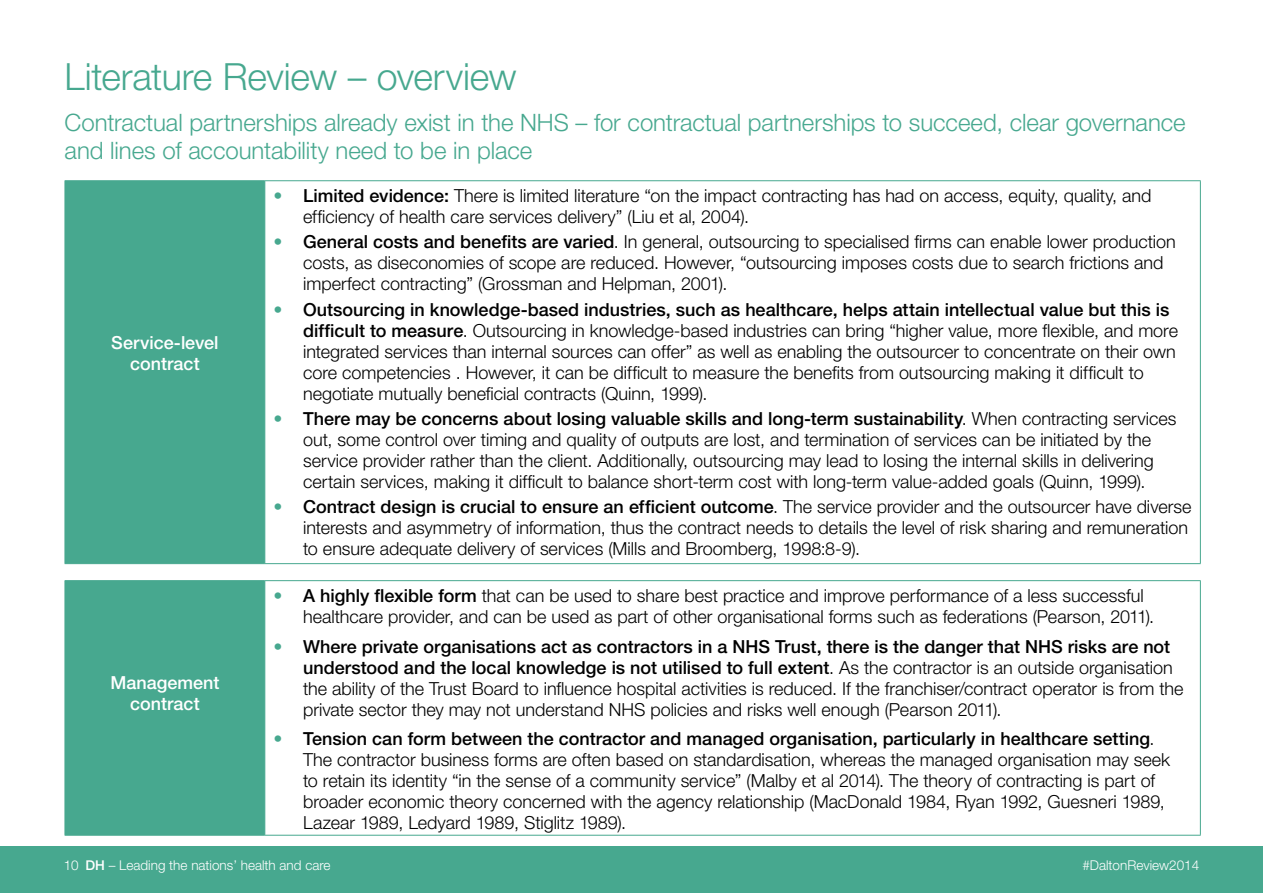
<style>
.page{position:relative;width:1263px;height:893px;background:#fff}
.page>*{position:absolute;margin:0;border:0;box-sizing:border-box;transform-origin:0 0}
.A_Chapter_heading{font:300 37.5px "Helvetica Neue LT Std";letter-spacing:-.005em;color:#47a88f}
.B_Heading{font:300 24px/28.5px "Helvetica Neue LT Std";letter-spacing:-.005em;color:#47a88f}
.t1{font:300 18px/21px "Helvetica Neue LT Std";color:#000}
.C_Heading{font:500 18px/21px "Helvetica Neue LT Std";color:#fff;text-align:center}
.t2{font:300 13.5px "Helvetica Neue LT Std";color:#fff}
.s1{color:#47a88f}
.s2{font-weight:500}
</style>
<div class="page">
<div style="left:0;top:846px;width:1263px;height:47px;background:#47a88f"></div>
<div style="left:65px;top:181px;width:200px;height:654px;background:#47a88f"></div>
<hr style="left:265px;top:180px;width:936px;height:1px;background:#47a88f">
<hr style="left:1200px;top:181px;width:1px;height:382px;background:#47a88f">
<hr style="left:265px;top:563px;width:936px;height:1px;background:#47a88f">
<hr style="left:265px;top:580px;width:936px;height:1px;background:#47a88f">
<hr style="left:1200px;top:581px;width:1px;height:254px;background:#47a88f">
<hr style="left:265px;top:835px;width:936px;height:1px;background:#47a88f">
<hr style="left:65px;top:180px;width:200px;height:1px;background:#47a88f">
<hr style="left:65px;top:181px;width:1px;height:382px;background:#47a88f">
<hr style="left:264px;top:181px;width:1px;height:382px;background:#47a88f">
<hr style="left:65px;top:563px;width:200px;height:1px;background:#47a88f">
<hr style="left:65px;top:580px;width:200px;height:1px;background:#47a88f">
<hr style="left:65px;top:581px;width:1px;height:254px;background:#47a88f">
<hr style="left:264px;top:581px;width:1px;height:254px;background:#47a88f">
<hr style="left:65px;top:835px;width:200px;height:1px;background:#47a88f">
<p class="A_Chapter_heading" style="left:65px;top:53px;width:453px">Literature Review – overview</p>
<p class="B_Heading" style="left:65px;top:108px;width:1122px">Contractual partnerships already exist in the NHS – for contractual partnerships to succeed, clear governance and lines of accountability need to be in place</p>
<p class="C_Heading" style="left:111px;top:332px;width:109px">Service-level contract</p>
<p class="C_Heading" style="left:110px;top:672px;width:111px">Management contract</p>
<p class="t1" style="left:303px;top:185px;width:850px;text-indent:-30px"><span class="s1">•</span> <span class="s2">Limited evidence:</span> There is limited literature “on the impact contracting has had on access, equity, quality, and efficiency of health care services delivery” (Liu et al, 2004).</p>
<p class="t1" style="left:303px;top:231px;width:874px;text-indent:-30px"><span class="s1">•</span> <span class="s2">General costs and benefits are varied</span>. In general, outsourcing to specialised firms can enable lower production costs, as diseconomies of scope are reduced. However, “outsourcing imposes costs due to search frictions and imperfect contracting” (Grossman and Helpman, 2001).</p>
<p class="t1" style="left:303px;top:298px;width:876px;text-indent:-30px"><span class="s1">•</span> <span class="s2">Outsourcing in knowledge-based industries, such as healthcare, helps attain intellectual value but this is difficult to measure</span>. Outsourcing in knowledge-based industries can bring “higher value, more flexible, and more integrated services than internal sources can offer” as well as enabling the outsourcer to concentrate on their own core competencies . However, it can be difficult to measure the benefits from outsourcing making it difficult to negotiate mutually beneficial contracts (Quinn, 1999).</p>
<p class="t1" style="left:273px;top:408px;width:905px;text-align:center"><span class="s1">•</span> <span class="s2">There may be concerns about losing valuable skills and long-term sustainability</span>. When contracting services out, some control over timing and quality of outputs are lost, and termination of services can be initiated by the service provider rather than the client. Additionally, outsourcing may lead to losing the internal skills in delivering certain services, making it difficult to balance short-term cost with long-term value-added goals (Quinn, 1999).</p>
<p class="t1" style="left:303px;top:496px;width:890px;text-indent:-30px"><span class="s1">•</span> <span class="s2">Contract design is crucial to ensure an efficient outcome</span>. The service provider and the outsourcer have diverse interests and asymmetry of information, thus the contract needs to details the level of risk sharing and remuneration to ensure adequate delivery of services (Mills and Broomberg, 1998:8-9).</p>
<p class="t1" style="left:303px;top:585px;width:852px;text-indent:-30px"><span class="s1">•</span> <span class="s2">A highly flexible form</span> that can be used to share best practice and improve performance of a less successful healthcare provider, and can be used as part of other organisational forms such as federations (Pearson, 2011).</p>
<p class="t1" style="left:303px;top:635px;width:882px;text-indent:-30px"><span class="s1">•</span> <span class="s2">Where private organisations act as contractors in a NHS Trust, there is the danger that NHS risks are not understood and the local knowledge is not utilised to full extent</span>. As the contractor is an outside organisation the ability of the Trust Board to influence hospital activities is reduced. If the franchiser/contract operator is from the private sector they may not understand NHS policies and risks well enough (Pearson 2011).</p>
<p class="t1" style="left:303px;top:728px;width:868px;text-indent:-30px"><span class="s1">•</span> <span class="s2">Tension can form between the contractor and managed organisation, particularly in healthcare setting</span>.<br>The contractor business forms are often based on standardisation, whereas the managed organisation may seek to retain its identity “in the sense of a community service” (Malby et al 2014). The theory of contracting is part of broader economic theory concerned with the agency relationship (MacDonald 1984, Ryan 1992, Guesneri 1989, Lazear 1989, Ledyard 1989, Stiglitz 1989).</p>
<p class="t2" style="left:63px;top:857px;width:269px">10 <span class="s2">DH</span> – Leading the nations’ health and care</p>
<p class="t2" style="left:1082px;top:857px;width:118px">#DaltonReview2014</p>
</div>
